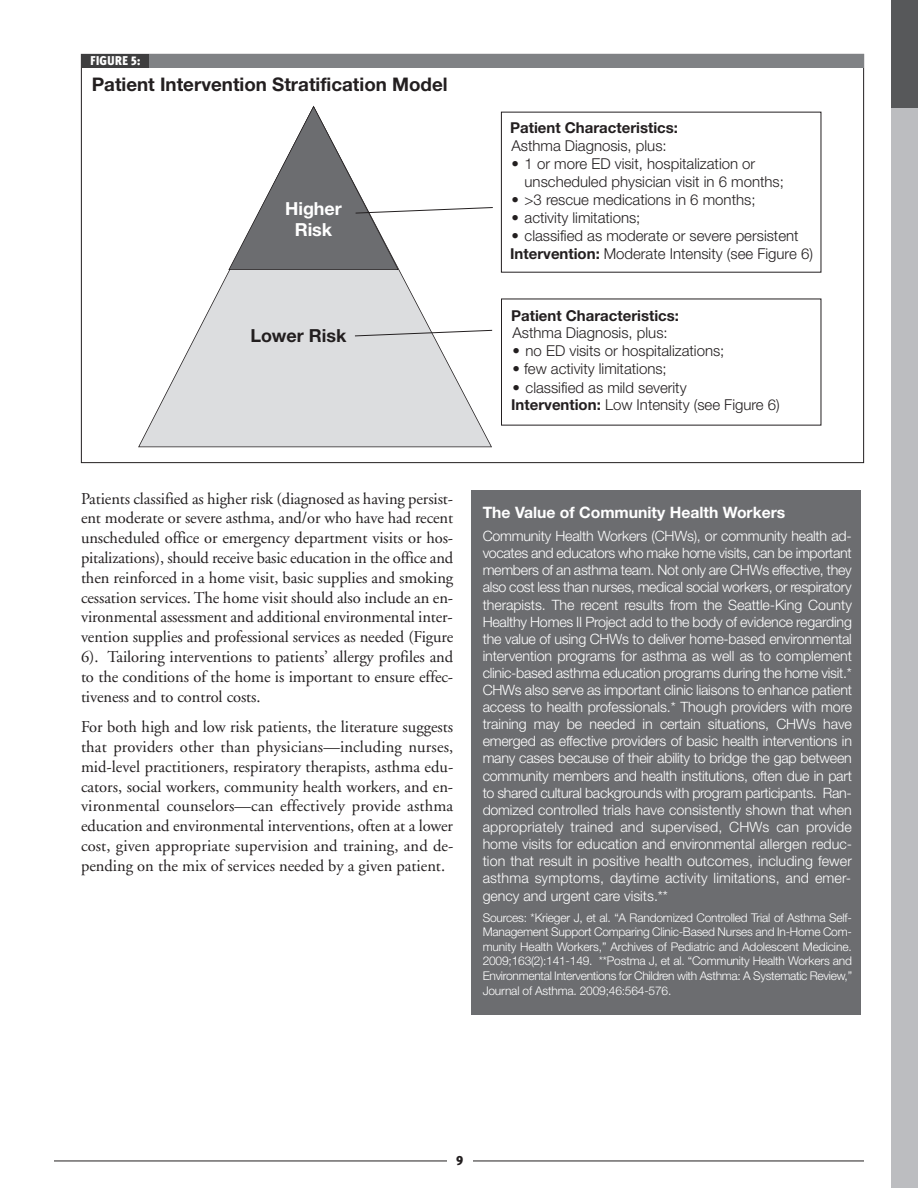
<style>
.page{position:relative;width:918px;height:1188px;background:#fff}
.page>*{position:absolute;margin:0;border:0;box-sizing:border-box;transform-origin:0 0}
.t1{font:700 18.75px "Helvetica Neue";color:#231f20}
.t2{font:700 18px/21.6px "Helvetica Neue";color:#fff;text-align:center}
.t3{font:700 18px "Helvetica Neue";color:#231f20}
.t4{font:16.5px/19.8px "Adobe Garamond";letter-spacing:-.005em;color:#231f20;text-align:justify}
.t5{font:700 15.75px "Helvetica Neue";color:#fff}
.t6{font:300 15px/18px "Helvetica Neue";color:#231f20}
.t7{font:700 15px "Helvetica Neue";color:#231f20}
.t8{font:300 14.25px/17.1px "Helvetica Neue";letter-spacing:.01em;color:#fff;text-align:justify}
.t9{font:900 13.5px "BV Meta";color:#231f20}
.t10{font:900 12.75px "BV Meta";color:#fff}
.t11{font:300 12px/14.4px "Helvetica Neue";letter-spacing:-.025em;color:#fff;text-align:justify}
.s1{font-weight:700}
</style>
<div class="page">
<hr style="left:54px;top:1161px;width:810px;height:1px;background:#231f20">
<div style="left:447px;top:1155px;width:26px;height:25px;background:#fff"></div>
<div style="left:891px;top:0;width:27px;height:1188px;background:#bcbdc0"></div>
<div style="left:891px;top:0;width:27px;height:108px;background:#57585a"></div>
<div style="left:105px;top:54px;width:759px;height:14px;background:#808285"></div>
<div style="left:81px;top:54px;width:68px;height:14px;background:#3e3e3f"></div>
<svg style="left:138px;top:270px;width:354px;height:177px"></svg>
<svg style="left:228px;top:106px;width:265px;height:164px"></svg>
<div style="left:471px;top:490px;width:390px;height:524px;background:#6c6d70"></div>
<svg style="left:354px;top:330px;width:139px;height:7px"></svg>
<p class="t10" style="left:90px;top:56px;width:52px">FIGURE 5:</p>
<h1 class="t1" style="left:92px;top:78px;width:357px">Patient Intervention Stratification Model</h1>
<p class="t2" style="left:285px;top:199px;width:58px">Higher<br>Risk</p>
<p class="t3" style="left:250px;top:329px;width:98px">Lower Risk</p>
<p class="t7" style="left:510px;top:122px;width:169px">Patient Characteristics:</p>
<p class="t6" style="left:511px;top:138px;width:157px">Asthma Diagnosis, plus:</p>
<p class="t6" style="left:525px;top:156px;width:261px;text-indent:-13px">• 1 or more ED visit, hospitalization or unscheduled physician visit in 6 months;</p>
<p class="t6" style="left:511px;top:192px;width:246px">• &gt;3 rescue medications in 6 months;</p>
<p class="t6" style="left:511px;top:210px;width:131px">• activity limitations;</p>
<p class="t6" style="left:510px;top:228px;width:304px">• classified as moderate or severe persistent<br><span class="s1">Intervention:</span> Moderate Intensity (see Figure 6)</p>
<p class="t7" style="left:511px;top:310px;width:169px">Patient Characteristics:</p>
<p class="t6" style="left:512px;top:325px;width:157px">Asthma Diagnosis, plus:</p>
<p class="t6" style="left:512px;top:343px;width:214px">• no ED visits or hospitalizations;</p>
<p class="t6" style="left:512px;top:361px;width:156px">• few activity limitations;</p>
<p class="t6" style="left:511px;top:380px;width:270px">• classified as mild severity<br><span class="s1">Intervention:</span> Low Intensity (see Figure 6)</p>
<p class="t4" style="left:81px;top:490px;width:374px">Patients classified as higher risk (diagnosed as having persist&shy;ent moderate or severe asthma, and/or who have had recent unscheduled office or emergency department visits or hos&shy;pitalizations), should receive basic education in the office and then reinforced in a home visit, basic supplies and smoking cessation services. The home visit should also include an en&shy;vironmental assessment and additional environmental inter&shy;vention supplies and professional services as needed (Figure 6). Tailoring interventions to patients’ allergy profiles and to the conditions of the home is important to ensure effec&shy;tiveness and to control costs.</p>
<p class="t4" style="left:81px;top:719px;width:374px">For both high and low risk patients, the literature suggests that providers other than physicians—including nurses, mid-level practitioners, respiratory therapists, asthma edu&shy;cators, social workers, community health workers, and en&shy;vironmental counselors—can effectively provide asthma education and environmental interventions, often at a lower cost, given appropriate supervision and training, and de&shy;pending on the mix of services needed by a given patient.</p>
<p class="t5" style="left:483px;top:506px;width:304px">The Value of Community Health Workers</p>
<p class="t8" style="left:483px;top:529px;width:371px">Community Health Workers (CHWs), or community health ad&shy;vocates and educators who make home visits, can be important members of an asthma team. Not only are CHWs effective, they also cost less than nurses, medical social workers, or respiratory therapists. The recent results from the Seattle-King County Healthy Homes II Project add to the body of evidence regarding the value of using CHWs to deliver home-based environmental intervention programs for asthma as well as to complement clinic-based asthma education programs during the home visit.* CHWs also serve as important clinic liaisons to enhance patient access to health professionals.* Though providers with more training may be needed in certain situations, CHWs have emerged as effective providers of basic health interventions in many cases because of their ability to bridge the gap between community members and health institutions, often due in part to shared cultural backgrounds with program participants. Ran&shy;domized controlled trials have consistently shown that when appropriately trained and supervised, CHWs can provide home visits for education and environmental allergen reduc&shy;tion that result in positive health outcomes, including fewer asthma symptoms, daytime activity limitations, and emer&shy;gency and urgent care visits.**</p>
<p class="t11" style="left:483px;top:912px;width:371px">Sources: *Krieger J, et al. “A Randomized Controlled Trial of Asthma Self-Management Support Comparing Clinic-Based Nurses and In-Home Com&shy;munity Health Workers,” Archives of Pediatric and Adolescent Medicine.<br>2009;163(2):141-149. **Postma J, et al. “Community Health Workers and Environmental Interventions for Children with Asthma: A Systematic Review,”</p>
<p class="t11" style="left:483px;top:985px;width:190px">Journal of Asthma. 2009;46:564-576.</p>
<p class="t9" style="left:456px;top:1156px;width:9px">9</p>
</div>
